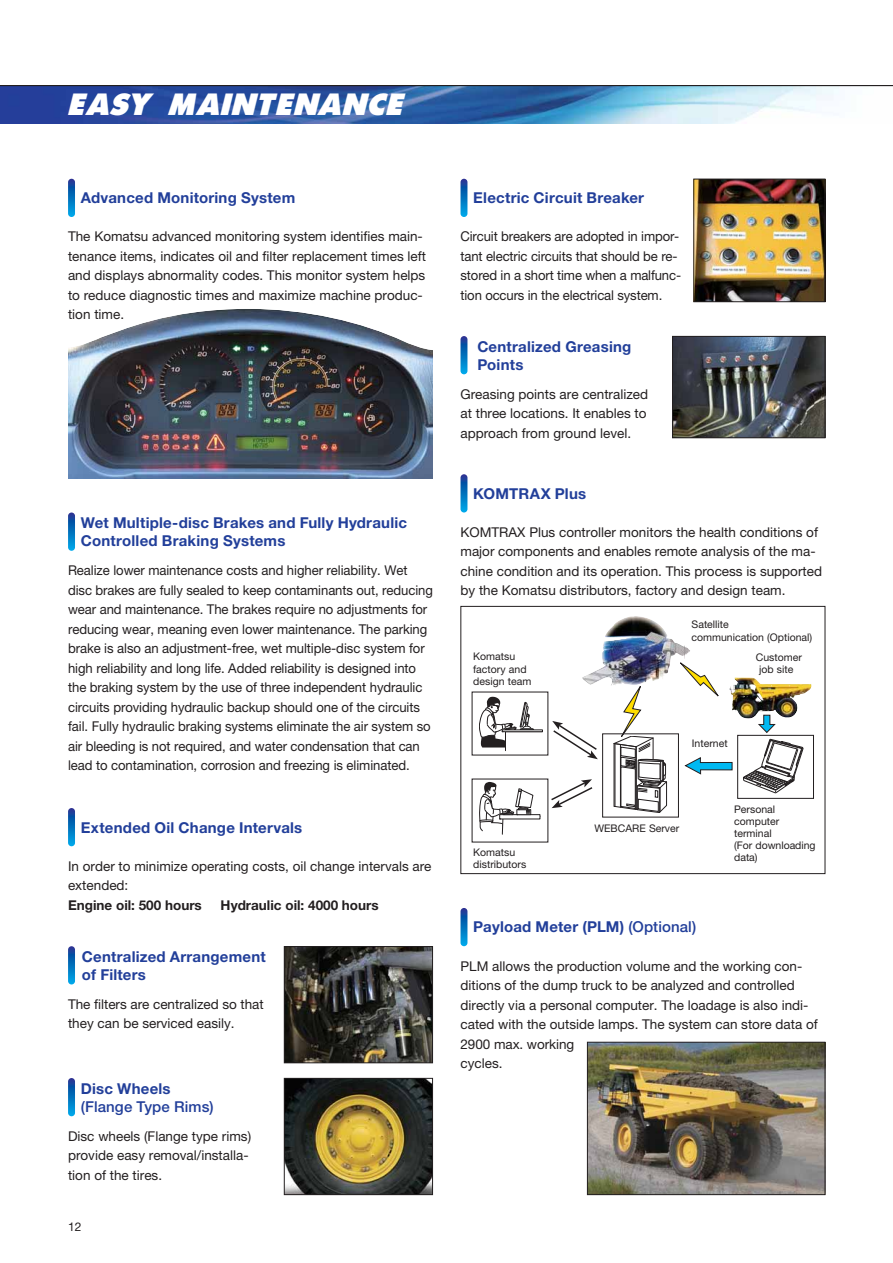
<style>
.page{position:relative;width:893px;height:1263px;background:#fff}
.page>*{position:absolute;margin:0;border:0;box-sizing:border-box;transform-origin:0 0}
.t1{font:italic 28.5px "Komatsu VI";letter-spacing:-.035em;color:#fff}
.t2{font:700 15px/18px "Helvetica Neue LT Pro";letter-spacing:.015em;color:#223f9a}
.t3{font:500 15px "Helvetica Neue LT Pro";letter-spacing:.01em;color:#223f9a}
.t4{font:13.5px/19.5px "Helvetica Neue LT Pro";color:#231f20}
.t5{font:700 13.5px "Helvetica Neue LT Pro";color:#231f20}
.t6{font:12px "Helvetica Neue LT Pro";color:#231f20}
.t7{font:10.5px/12px "Helvetica Neue LT Pro";color:#231f20}
.s1{font-weight:500}
</style>
<div class="page">
<img style="left:0;top:86px;width:892px;height:37px">
<hr style="left:0;top:85px;width:892px;height:1px;background:#231f20">
<img style="left:68px;top:309px;width:365px;height:170px">
<img style="left:286px;top:1080px;width:145px;height:113px">
<div style="left:284px;top:1078px;width:149px;height:117px;border:1px solid #231f20"></div>
<img style="left:286px;top:948px;width:145px;height:113px">
<div style="left:284px;top:946px;width:149px;height:117px;border:1px solid #231f20"></div>
<img style="left:674px;top:338px;width:149px;height:98px">
<div style="left:672px;top:336px;width:153px;height:102px;border:1px solid #231f20"></div>
<img style="left:695px;top:181px;width:128px;height:119px">
<div style="left:693px;top:179px;width:132px;height:123px;border:1px solid #231f20"></div>
<img style="left:589px;top:1044px;width:234px;height:149px">
<div style="left:587px;top:1042px;width:238px;height:153px;border:1px solid #231f20"></div>
<svg style="left:68px;top:179px;width:7px;height:38px"></svg>
<svg style="left:460px;top:474px;width:7px;height:39px"></svg>
<svg style="left:460px;top:908px;width:7px;height:38px"></svg>
<svg style="left:460px;top:179px;width:7px;height:38px"></svg>
<svg style="left:460px;top:336px;width:7px;height:38px"></svg>
<svg style="left:68px;top:513px;width:7px;height:38px"></svg>
<svg style="left:68px;top:808px;width:7px;height:38px"></svg>
<svg style="left:68px;top:946px;width:7px;height:38px"></svg>
<svg style="left:68px;top:1078px;width:7px;height:38px"></svg>
<div style="left:460px;top:606px;width:365px;height:268px;border:1px solid #231f20"></div>
<svg style="left:479px;top:697px;width:63px;height:54px"></svg>
<svg style="left:479px;top:782px;width:61px;height:53px"></svg>
<div style="left:602px;top:733px;width:76px;height:84px;border:1px solid #231f20"></div>
<div style="left:737px;top:735px;width:76px;height:64px;border:1px solid #231f20"></div>
<img style="left:582px;top:616px;width:108px;height:70px">
<img style="left:759px;top:687px;width:52px;height:28px">
<svg style="left:613px;top:686px;width:54px;height:127px"></svg>
<svg style="left:552px;top:721px;width:46px;height:38px"></svg>
<svg style="left:551px;top:779px;width:42px;height:29px"></svg>
<svg style="left:684px;top:757px;width:48px;height:17px"></svg>
<svg style="left:679px;top:662px;width:40px;height:35px"></svg>
<svg style="left:743px;top:715px;width:60px;height:78px"></svg>
<h1 class="t1" style="left:68px;top:94px;width:339px">EASY MAINTENANCE</h1>
<p class="t2" style="left:81px;top:191px;width:216px">Advanced Monitoring System</p>
<p class="t4" style="left:68px;top:228px;width:359px">The Komatsu advanced monitoring system identifies main&shy;tenance items, indicates oil and filter replacement times left and displays abnormality codes. This monitor system helps to reduce diagnostic times and maximize machine produc&shy;tion time.</p>
<p class="t2" style="left:81px;top:515px;width:328px">Wet Multiple-disc Brakes and Fully Hydraulic<br>Controlled Braking Systems</p>
<p class="t4" style="left:68px;top:562px;width:366px">Realize lower maintenance costs and higher reliability. Wet disc brakes are fully sealed to keep contaminants out, reducing wear and maintenance. The brakes require no adjustments for reducing wear, meaning even lower maintenance. The parking brake is also an adjustment-free, wet multiple-disc system for high reliability and long life. Added reliability is designed into the braking system by the use of three independent hydraulic circuits providing hydraulic backup should one of the circuits fail. Fully hydraulic braking systems eliminate the air system so air bleeding is not required, and water condensation that can lead to contamination, corrosion and freezing is eliminated.</p>
<p class="t2" style="left:81px;top:820px;width:223px">Extended Oil Change Intervals</p>
<p class="t4" style="left:68px;top:858px;width:365px">In order to minimize operating costs, oil change intervals are extended:</p>
<p class="t5" style="left:68px;top:900px;width:135px">Engine oil: 500 hours</p>
<p class="t5" style="left:221px;top:900px;width:159px">Hydraulic oil: 4000 hours</p>
<p class="t2" style="left:82px;top:949px;width:185px">Centralized Arrangement of Filters</p>
<p class="t4" style="left:68px;top:996px;width:197px">The filters are centralized so that they can be serviced easily.</p>
<p class="t2" style="left:81px;top:1081px;width:91px">Disc Wheels</p>
<p class="t3" style="left:81px;top:1101px;width:134px">(Flange Type Rims)</p>
<p class="t4" style="left:68px;top:1128px;width:185px">Disc wheels (Flange type rims) provide easy removal/installa&shy;tion of the tires.</p>
<p class="t6" style="left:68px;top:1222px;width:15px">12</p>
<p class="t2" style="left:473px;top:191px;width:172px">Electric Circuit Breaker</p>
<p class="t4" style="left:460px;top:228px;width:222px">Circuit breakers are adopted in impor&shy;tant electric circuits that should be re&shy;stored in a short time when a malfunc&shy;tion occurs in the electrical system.</p>
<p class="t2" style="left:477px;top:339px;width:155px">Centralized Greasing<br>Points</p>
<p class="t4" style="left:460px;top:386px;width:189px;text-align:justify">Greasing points are centralized at three locations. It enables to approach from ground level.</p>
<p class="t2" style="left:473px;top:486px;width:114px">KOMTRAX Plus</p>
<p class="t4" style="left:460px;top:524px;width:363px">KOMTRAX Plus controller monitors the health conditions of major components and enables remote analysis of the ma&shy;chine condition and its operation. This process is supported by the Komatsu distributors, factory and design team.</p>
<p class="t7" style="left:473px;top:651px;width:60px;line-height:12.6px">Komatsu factory and design team</p>
<p class="t7" style="left:473px;top:847px;width:55px">Komatsu distributors</p>
<p class="t7" style="left:691px;top:620px;width:122px;line-height:12.6px">Satellite<br>communication (Optional)</p>
<p class="t7" style="left:755px;top:653px;width:48px;text-align:center">Customer job site</p>
<p class="t7" style="left:691px;top:739px;width:37px">Internet</p>
<p class="t7" style="left:594px;top:823px;width:86px">WEBCARE Server</p>
<p class="t7" style="left:734px;top:805px;width:83px">Personal computer terminal<br>(For downloading data)</p>
<p class="t2" style="left:473px;top:920px;width:224px">Payload Meter (PLM) <span class="s1">(Optional)</span></p>
<p class="t4" style="left:460px;top:958px;width:359px">PLM allows the production volume and the working con&shy;ditions of the dump truck to be analyzed and controlled directly via a personal computer. The loadage is also indi&shy;cated with the outside lamps. The system can store data of 2900 max. working<br>cycles.</p>
</div>
